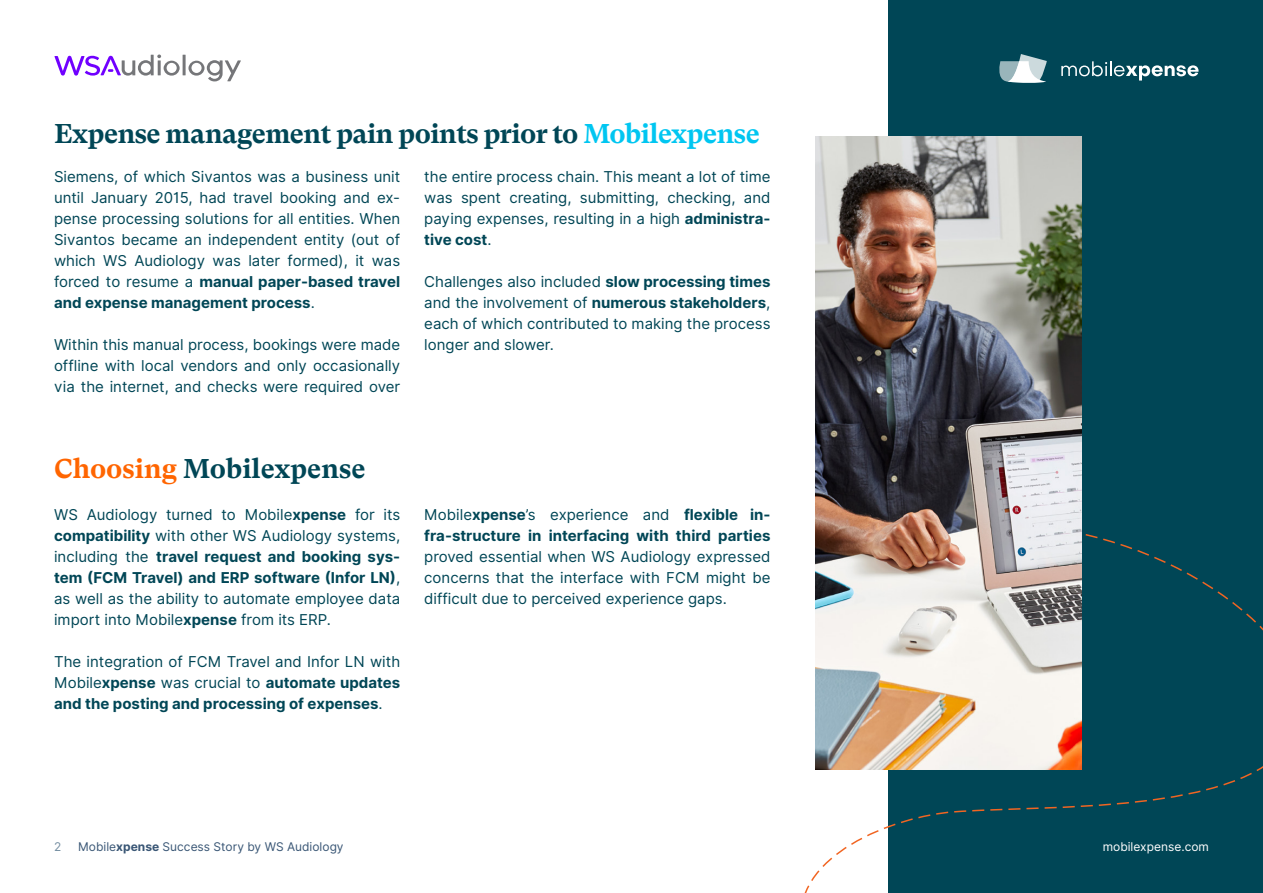
<style>
.page{position:relative;width:1263px;height:893px;background:#fff}
.page>*{position:absolute;margin:0;border:0;box-sizing:border-box;transform-origin:0 0}
.t1{font:700 27px "GT Super Text";letter-spacing:-.02em;color:#004656}
.t2{font:700 27px "GT Super Text";color:#004656}
.t3{font:15px/21px "Inter";color:#004656;text-align:justify}
.t4{font:700 15px/21px "Inter";color:#004656}
.t5{font:12px "Inter";color:#395675}
.t6{font:12px "Inter";color:#fff}
.t7{font:12px "Inter";color:#728ca0}
.s1{color:#00c6f1}
.s2{font-weight:700}
.s3{color:#ff6500}
.s4{font-weight:400}
</style>
<div class="page">
<div style="left:888px;top:0;width:375px;height:893px;background:#004656"></div>
<svg style="left:804px;top:489px;width:459px;height:404px"></svg>
<svg style="left:999px;top:54px;width:48px;height:29px"></svg>
<svg style="left:1061px;top:61px;width:137px;height:20px"></svg>
<svg style="left:54px;top:54px;width:187px;height:27px"></svg>
<img style="left:816px;top:136px;width:266px;height:634px">
<h1 class="t1" style="left:54px;top:119px;width:707px">Expense management pain points prior to <span class="s1">Mobilexpense</span></h1>
<p class="t3" style="left:54px;top:166px;width:348px">Siemens, of which Sivantos was a business unit until January 2015, had travel booking and ex&shy;pense processing solutions for all entities. When Sivantos became an independent entity (out of which WS Audiology was later formed), it was forced to resume a <span class="s2">manual paper-based travel and expense management process</span>.</p>
<p class="t3" style="left:54px;top:334px;width:348px">Within this manual process, bookings were made offline with local vendors and only occasionally via the internet, and checks were required over</p>
<p class="t3" style="left:424px;top:166px;width:348px">the entire process chain. This meant a lot of time was spent creating, submitting, checking, and paying expenses, resulting in a high <span class="s2">administra&shy;tive cost</span>.</p>
<p class="t3" style="left:424px;top:271px;width:348px">Challenges also included <span class="s2">slow processing times </span>and the involvement of <span class="s2">numerous stakeholders</span>, each of which contributed to making the process longer and slower.</p>
<h1 class="t2" style="left:54px;top:454px;width:313px"><span class="s3">Choosing</span> Mobilexpense</h1>
<p class="t3" style="left:54px;top:504px;width:348px">WS Audiology turned to Mobile<span class="s2">xpense</span> for its <span class="s2">compatibility</span> with other WS Audiology systems, including the <span class="s2">travel request and booking sys&shy;tem (FCM Travel) and ERP software (Infor LN)</span>, as well as the ability to automate employee data import into Mobile<span class="s2">xpense</span> from its ERP.</p>
<p class="t3" style="left:54px;top:651px;width:348px">The integration of FCM Travel and Infor LN with Mobile<span class="s2">xpense</span> was crucial to <span class="s2">automate updates and the posting and processing of expenses</span>.</p>
<p class="t4" style="left:424px;top:504px;width:348px"><span class="s4">Mobile</span>xpense<span class="s4">’s experience and</span> flexible in&shy;fra-structure in interfacing with third parties</p>
<p class="t3" style="left:424px;top:546px;width:348px">proved essential when WS Audiology expressed concerns that the interface with FCM might be difficult due to perceived experience gaps.</p>
<p class="t7" style="left:54px;top:837px;width:9px">2</p>
<p class="t5" style="left:78px;top:837px;width:267px">Mobile<span class="s2">xpense</span> Success Story by WS Audiology</p>
<p class="t6" style="left:1103px;top:837px;width:108px">mobilexpense.com</p>
</div>
